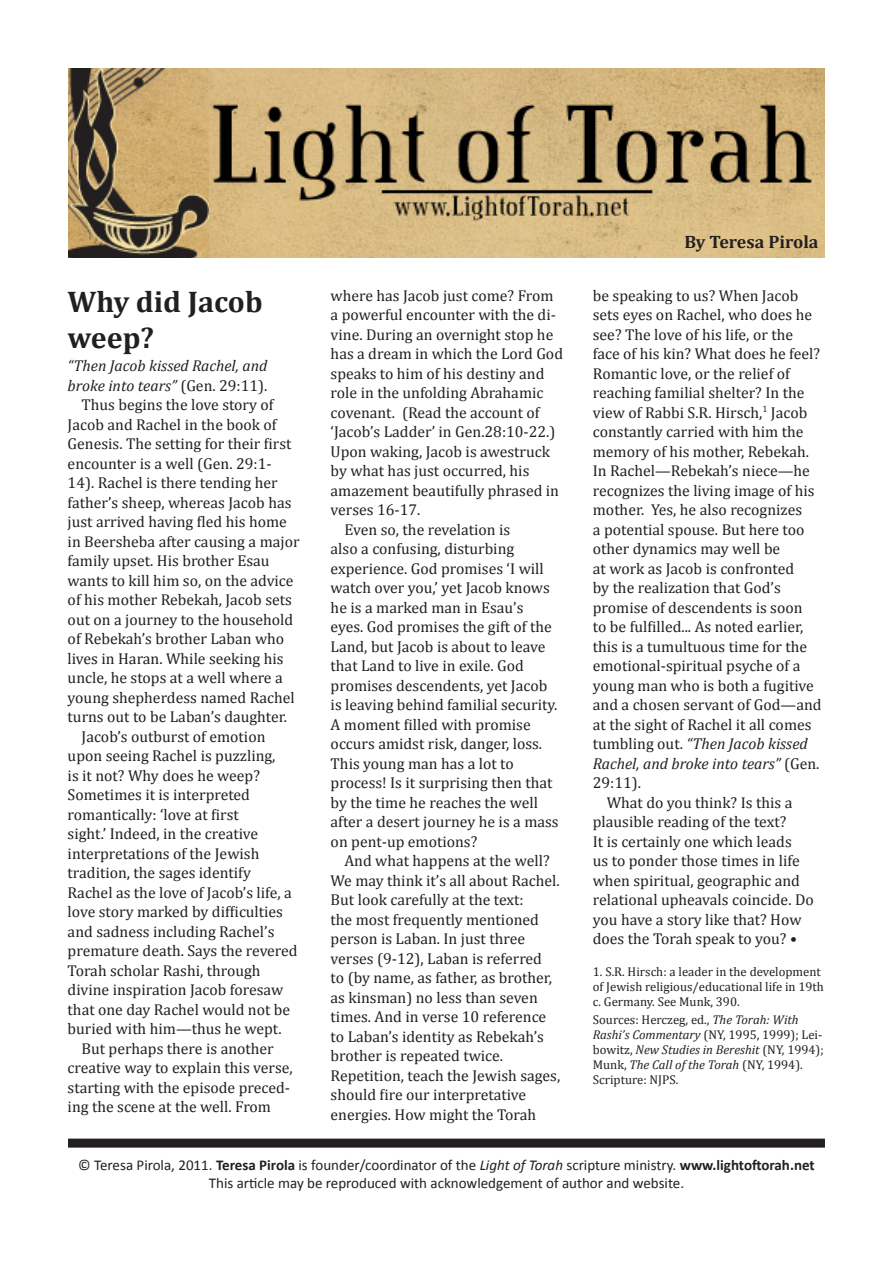
<style>
.page{position:relative;width:893px;height:1263px;background:#fff}
.page>*{position:absolute;margin:0;border:0;box-sizing:border-box;transform-origin:0 0}
.t1{font:700 30px/36px "Cambria";color:#231f20}
.t2{font:700 18px "Cambria";color:#231f20}
.t3{font:15.75px/19.5px "Cambria";color:#231f20}
.t4{font:italic 15.75px/19.5px "Cambria";color:#231f20}
.t5{font:15px "Calibri";color:#231f20}
.t6{font:12.75px/15px "Cambria";color:#231f20}
.s1{font-style:normal}
.s2{font-style:italic}
.s3{font-weight:700}
</style>
<div class="page">
<div style="left:68px;top:1138px;width:757px;height:9px;background:#231f20"></div>
<img style="left:208px;top:68px;width:617px;height:190px">
<img style="left:68px;top:68px;width:140px;height:190px">
<p class="t1" style="left:68px;top:283px;width:197px">Why did Jacob weep?</p>
<p class="t4" style="left:68px;top:356px;width:201px">“Then Jacob kissed Rachel, and broke into tears” <span class="s1">(Gen. 29:11).</span></p>
<p class="t3" style="left:68px;top:395px;width:233px;text-indent:14px">Thus begins the love story of<br>Jacob and Rachel in the book of<br>Genesis. The setting for their first encounter is a well (Gen. 29:1-<br>14). Rachel is there tending her father’s sheep, whereas Jacob has just arrived having fled his home in Beersheba after causing a major family upset. His brother Esau wants to kill him so, on the advice of his mother Rebekah, Jacob sets out on a journey to the household of Rebekah’s brother Laban who lives in Haran. While seeking his uncle, he stops at a well where a young shepherdess named Rachel turns out to be Laban’s daughter.</p>
<p class="t3" style="left:68px;top:727px;width:232px;text-indent:14px">Jacob’s outburst of emotion upon seeing Rachel is puzzling,<br>is it not? Why does he weep?<br>Sometimes it is interpreted romantically: ‘love at first<br>sight.’ Indeed, in the creative interpretations of the Jewish tradition, the sages identify<br>Rachel as the love of Jacob’s life, a love story marked by difficulties and sadness including Rachel’s premature death. Says the revered<br>Torah scholar Rashi, through divine inspiration Jacob foresaw that one day Rachel would not be buried with him—thus he wept.</p>
<p class="t3" style="left:68px;top:1039px;width:227px;text-indent:14px">But perhaps there is another creative way to explain this verse, starting with the episode preced&shy;ing the scene at the well. From</p>
<p class="t3" style="left:331px;top:285px;width:234px">where has Jacob just come? From a powerful encounter with the di&shy;vine. During an overnight stop he has a dream in which the Lord God speaks to him of his destiny and role in the unfolding Abrahamic covenant. (Read the account of ‘Jacob’s Ladder’ in Gen.28:10-22.)<br>Upon waking, Jacob is awestruck by what has just occurred, his amazement beautifully phrased in verses 16-17.</p>
<p class="t3" style="left:331px;top:519px;width:230px;text-indent:14px">Even so, the revelation is<br>also a confusing, disturbing experience. God promises ‘I will watch over you,’ yet Jacob knows he is a marked man in Esau’s eyes. God promises the gift of the<br>Land, but Jacob is about to leave that Land to live in exile. God promises descendents, yet Jacob is leaving behind familial security.<br>A moment filled with promise occurs amidst risk, danger, loss.<br>This young man has a lot to process! Is it surprising then that by the time he reaches the well after a desert journey he is a mass on pent-up emotions?</p>
<p class="t3" style="left:331px;top:851px;width:231px;text-indent:14px">And what happens at the well?<br>We may think it’s all about Rachel.<br>But look carefully at the text:<br>the most frequently mentioned person is Laban. In just three verses (9-12), Laban is referred<br>to (by name, as father, as brother, as kinsman) no less than seven times. And in verse 10 reference to Laban’s identity as Rebekah’s brother is repeated twice.<br>Repetition, teach the Jewish sages, should fire our interpretative energies. How might the Torah</p>
<p class="t2" style="left:684px;top:230px;width:136px">By Teresa Pirola</p>
<p class="t3" style="left:593px;top:285px;width:230px">be speaking to us? When Jacob sets eyes on Rachel, who does he see? The love of his life, or the face of his kin? What does he feel?<br>Romantic love, or the relief of reaching familial shelter? In the view of Rabbi S.R. Hirsch,<sup>1</sup> Jacob constantly carried with him the memory of his mother, Rebekah.<br>In Rachel—Rebekah’s niece—he recognizes the living image of his mother. Yes, he also recognizes<br>a potential spouse. But here too other dynamics may well be<br>at work as Jacob is confronted<br>by the realization that God’s promise of descendents is soon<br>to be fulfilled... As noted earlier, this is a tumultuous time for the emotional-spiritual psyche of a young man who is both a fugitive and a chosen servant of God—and at the sight of Rachel it all comes tumbling out. <span class="s2">“Then Jacob kissed<br>Rachel, and broke into tears”</span> (Gen.<br>29:11).</p>
<p class="t3" style="left:593px;top:792px;width:222px;text-indent:14px">What do you think? Is this a plausible reading of the text?<br>It is certainly one which leads<br>us to ponder those times in life when spiritual, geographic and relational upheavals coincide. Do you have a story like that? How does the Torah speak to you? •</p>
<p class="t6" style="left:593px;top:964px;width:233px">1. S.R. Hirsch: a leader in the development of Jewish religious/educational life in 19th c. Germany. See Munk, 390.</p>
<p class="t6" style="left:593px;top:1012px;width:232px">Sources: Herczeg, ed., <span class="s2">The Torah: With Rashi’s Commentary</span> (NY, 1995, 1999); Lei&shy;bowitz, <span class="s2">New Studies in Bereshit</span> (NY, 1994); Munk, <span class="s2">The Call of the Torah</span> (NY, 1994).<br>Scripture: NJPS.</p>
<p class="t5" style="left:78px;top:1155px;width:738px">© Teresa Pirola, 2011. <span class="s3">Teresa Pirola</span> is founder/coordinator of the <span class="s2">Light of Torah</span> scripture ministry. <span class="s3">www.lightoftorah.net</span></p>
<p class="t5" style="left:209px;top:1173px;width:477px">This article may be reproduced with acknowledgement of author and website.</p>
</div>
